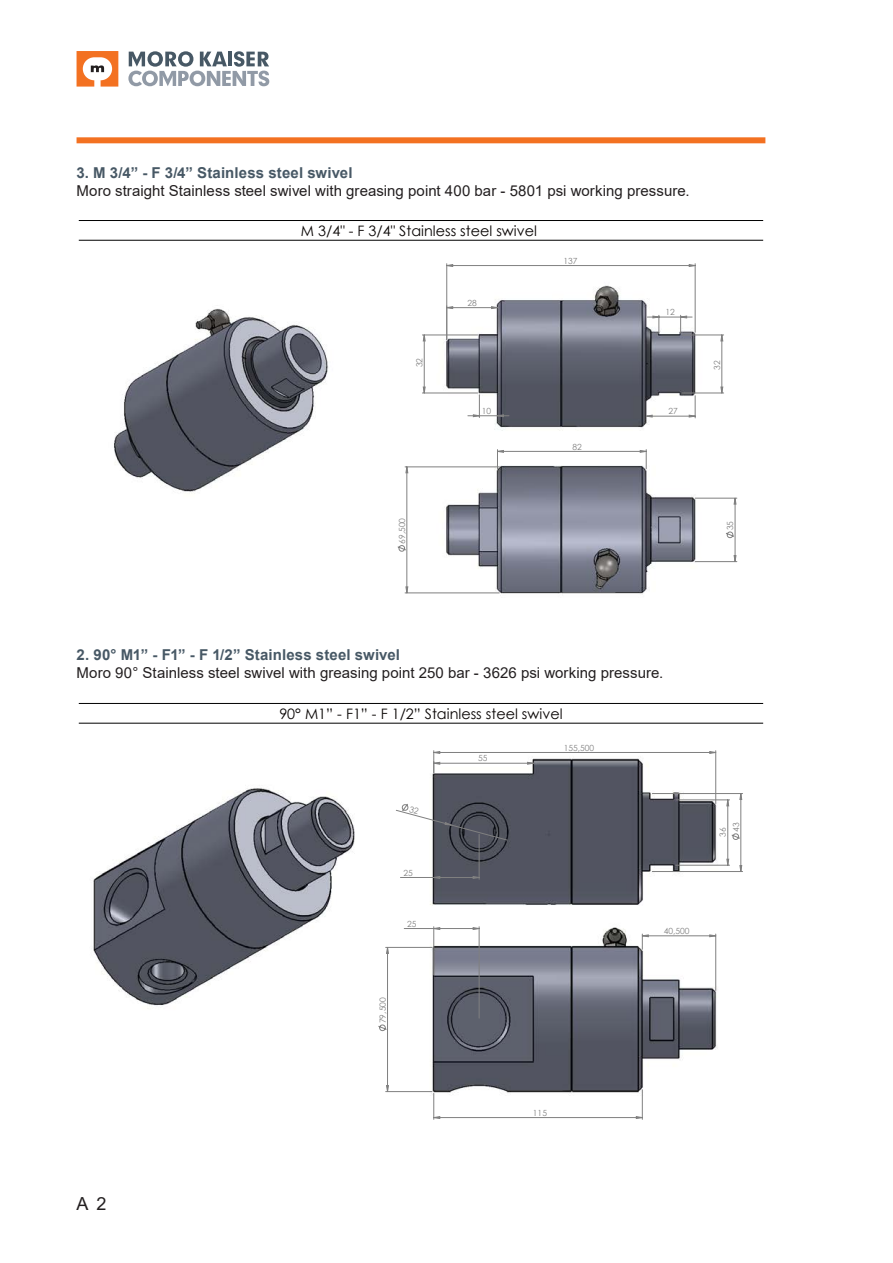
<style>
.page{position:relative;width:893px;height:1263px;background:#fff}
.page>*{position:absolute;margin:0;border:0;box-sizing:border-box;transform-origin:0 0}
.t1{font:18px "Arial";color:#231f20}
.Testo{font:15px "Arial";letter-spacing:.005em;color:#231f20}
.Testo-2{font:700 15px "Arial";letter-spacing:.01em;color:#475865}
.t2{font:14.4px "Century Gothic";color:#0a0605}
.t3{font:8.4px/13px "Century Gothic";color:#808080;text-align:center}
</style>
<div class="page">
<svg style="left:128px;top:51px;width:141px;height:35px"></svg>
<svg style="left:77px;top:51px;width:41px;height:36px"></svg>
<div style="left:77px;top:137px;width:688px;height:6px;background:#f37121"></div>
<hr style="left:79px;top:240px;width:684px;height:1px;background:#000">
<hr style="left:79px;top:220px;width:684px;height:1px;background:#000">
<img style="left:114px;top:263px;width:624px;height:333px">
<svg style="left:397px;top:545px;width:9px;height:6px"></svg>
<hr style="left:446px;top:264px;width:1px;height:76px;background:#808080">
<hr style="left:695px;top:264px;width:1px;height:68px;background:#808080">
<hr style="left:405px;top:467px;width:94px;height:1px;background:#808080">
<hr style="left:405px;top:593px;width:94px;height:1px;background:#808080">
<hr style="left:695px;top:498px;width:42px;height:1px;background:#808080">
<hr style="left:695px;top:561px;width:42px;height:1px;background:#808080">
<svg style="left:447px;top:265px;width:248px;height:70px"></svg>
<svg style="left:406px;top:335px;width:330px;height:258px"></svg>
<hr style="left:79px;top:723px;width:684px;height:1px;background:#000">
<hr style="left:79px;top:703px;width:684px;height:1px;background:#000">
<img style="left:93px;top:750px;width:650px;height:370px">
<svg style="left:378px;top:1024px;width:8px;height:7px"></svg>
<svg style="left:642px;top:1091px;width:1px;height:28px"></svg>
<svg style="left:433px;top:1093px;width:1px;height:26px"></svg>
<hr style="left:386px;top:947px;width:46px;height:1px;background:#808080">
<hr style="left:386px;top:1091px;width:46px;height:1px;background:#808080">
<hr style="left:652px;top:793px;width:91px;height:1px;background:#808080">
<hr style="left:652px;top:871px;width:91px;height:1px;background:#808080">
<svg style="left:434px;top:1091px;width:208px;height:27px"></svg>
<svg style="left:387px;top:793px;width:355px;height:298px"></svg>
<svg style="left:396px;top:751px;width:320px;height:128px"></svg>
<p class="Testo-2" style="left:77px;top:162px;width:278px">3. M 3/4” - F 3/4” Stainless steel swivel</p>
<p class="Testo" style="left:77px;top:180px;width:615px">Moro straight Stainless steel swivel with greasing point 400 bar - 5801 psi working pressure.</p>
<p class="t2" style="left:301px;top:221px;width:238px">M 3/4" - F 3/4" Stainless steel swivel</p>
<p class="t3" style="left:563px;top:254px;width:16px">137</p>
<p class="t3" style="left:468px;top:296px;width:11px">28</p>
<p class="t3" style="left:413px;top:367px;width:11px;rotate:-90deg">32</p>
<p class="t3" style="left:482px;top:404px;width:11px">10</p>
<p class="t3" style="left:572px;top:440px;width:11px">82</p>
<p class="t3" style="left:665px;top:305px;width:11px">12</p>
<p class="t3" style="left:668px;top:405px;width:11px">27</p>
<p class="t3" style="left:710px;top:370px;width:11px;rotate:-90deg">32</p>
<p class="t3" style="left:395px;top:544px;width:27px;rotate:-90deg">69,500</p>
<p class="t3" style="left:724px;top:530px;width:11px;rotate:-90deg">35</p>
<p class="Testo-2" style="left:77px;top:644px;width:325px">2. 90° M1” - F1” - F 1/2” Stainless steel swivel</p>
<p class="Testo" style="left:77px;top:662px;width:588px">Moro 90° Stainless steel swivel with greasing point 250 bar - 3626 psi working pressure.</p>
<p class="t2" style="left:279px;top:704px;width:285px">90° M1” - F1” - F 1/2” Stainless steel swivel</p>
<p class="t1" style="left:77px;top:1192px;width:32px">A 2</p>
<p class="t3" style="left:403px;top:866px;width:11px">25</p>
<p class="t3" style="left:407px;top:917px;width:11px">25</p>
<p class="t3" style="left:376px;top:1023px;width:27px;rotate:-90deg">79,500</p>
<p class="t3" style="left:478px;top:752px;width:11px">55</p>
<p class="t3" style="left:564px;top:741px;width:32px">155,500</p>
<p class="t3" style="left:533px;top:1106px;width:16px">115</p>
<p class="t3" style="left:716px;top:837px;width:16px;rotate:-90deg">36<br>43</p>
<p class="t3" style="left:664px;top:924px;width:27px">40,500</p>
</div>
